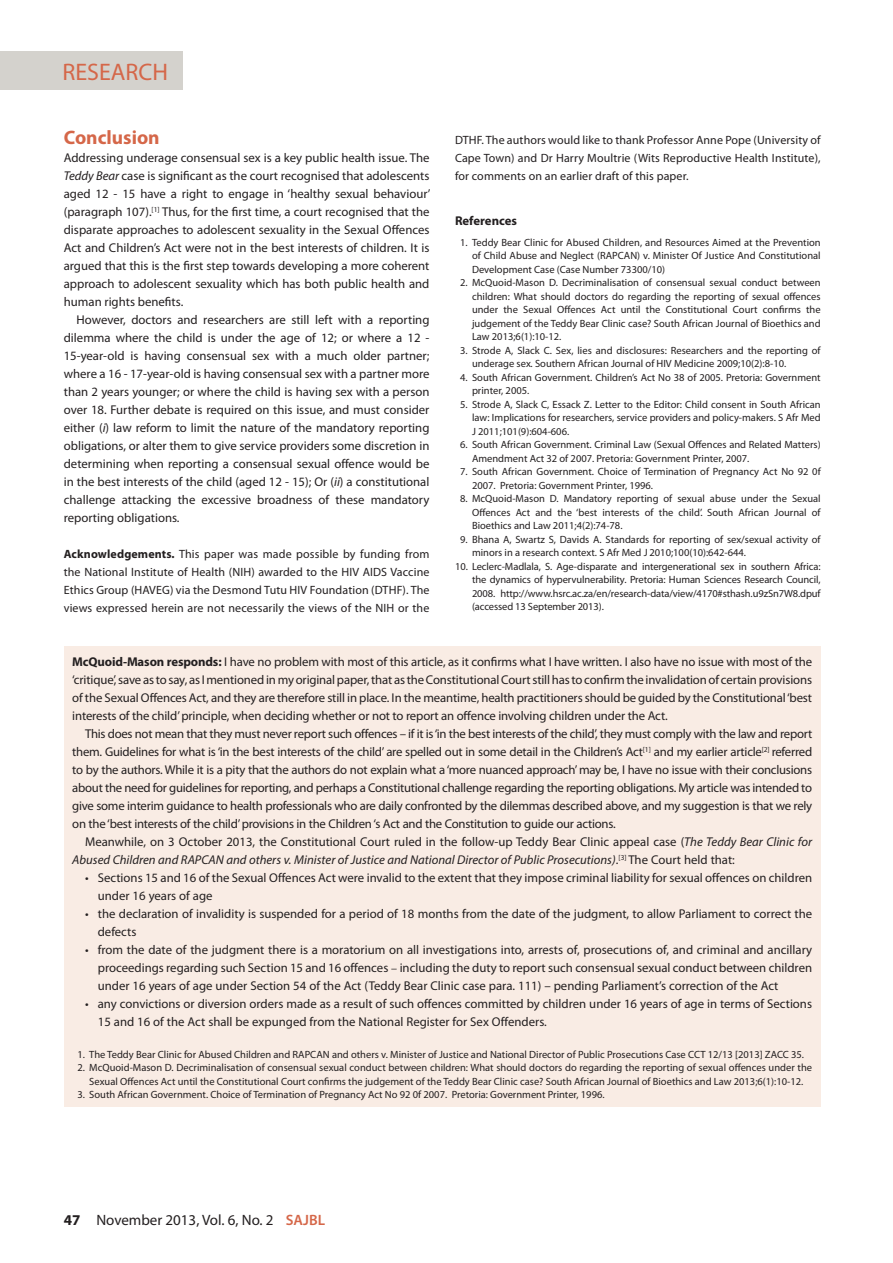
<style>
.page{position:relative;width:893px;height:1263px;background:#fff}
.page>*{position:absolute;margin:0;border:0;box-sizing:border-box;transform-origin:0 0}
.t1{font:24px "Myriad Pro";color:#d56749}
.B_HEAD{font:700 19.5px "Myriad Pro";color:#d56749}
.t2{font:15px "Myriad Pro";color:#231f20}
.BODY_TEXT_INDENT{font:12.75px/18px "Myriad Pro";color:#231f20;text-align:justify}
.BODY_COPY{font:12.75px/18px "Myriad Pro";color:#231f20;text-align:justify}
.BODY_TEXT_INDENT-2{font:italic 12.75px/18px "Myriad Pro";color:#231f20}
.REFERENCE_HEADING{font:700 12.75px "Myriad Pro";color:#231f20}
.BODY_COPY-2{font:12px/18px "Myriad Pro";letter-spacing:.01em;color:#231f20;text-align:justify}
.t3{font:10.5px/13.5px "Myriad Pro";color:#231f20;text-align:justify}
.s1{font-style:italic}
.s2{font-weight:700}
.s3{font-style:normal}
.s4{font-family:"Minion Pro"}
.s5{font-weight:600;color:#d56749}
</style>
<div class="page">
<div style="left:0;top:51px;width:183px;height:39px;background:#d4d2cd"></div>
<div style="left:64px;top:646px;width:757px;height:461px;background:#f9ece4"></div>
<h1 class="t1" style="left:63px;top:58px;width:107px">RESEARCH</h1>
<p class="B_HEAD" style="left:64px;top:127px;width:97px">Conclusion</p>
<p class="BODY_COPY" style="left:64px;top:149px;width:368px">Addressing underage consensual sex is a key public health issue. The <span class="s1">Teddy Bear</span> case is significant as the court recognised that adolescents aged 12 - 15 have a right to engage in ‘healthy sexual behaviour’ (paragraph 107).<sup>[1]</sup> Thus, for the first time, a court recognised that the disparate approaches to adolescent sexuality in the Sexual Offences Act and Children’s Act were not in the best interests of children. It is argued that this is the first step towards developing a more coherent approach to adolescent sexuality which has both public health and human rights benefits.</p>
<p class="BODY_TEXT_INDENT" style="left:64px;top:311px;width:367px;text-indent:13px">However, doctors and researchers are still left with a reporting dilemma where the child is under the age of 12; or where a 12 - 15-year-old is having consensual sex with a much older partner; where a 16 - 17-year-old is having consensual sex with a partner more than 2 years younger; or where the child is having sex with a person over 18. Further debate is required on this issue, and must consider either (<span class="s1">i</span>) law reform to limit the nature of the mandatory reporting obligations, or alter them to give service providers some discretion in determining when reporting a consensual sexual offence would be in the best interests of the child (aged 12 - 15); Or (<span class="s1">ii</span>) a constitutional challenge attacking the excessive broadness of these mandatory reporting obligations.</p>
<p class="BODY_COPY-2" style="left:64px;top:545px;width:367px"><span class="s2">Acknowledgements.</span> This paper was made possible by funding from the National Institute of Health (NIH) awarded to the HIV AIDS Vaccine Ethics Group (HAVEG) via the Desmond Tutu HIV Foundation (DTHF). The views expressed herein are not necessarily the views of the NIH or the</p>
<p class="BODY_COPY-2" style="left:455px;top:131px;width:367px">DTHF. The authors would like to thank Professor Anne Pope (University of Cape Town) and Dr Harry Moultrie (Wits Reproductive Health Institute), for comments on an earlier draft of this paper.</p>
<p class="REFERENCE_HEADING" style="left:455px;top:214px;width:64px">References</p>
<p class="t3" style="left:472px;top:236px;width:350px;text-indent:-12px">1. Teddy Bear Clinic for Abused Children, and Resources Aimed at the Prevention of Child Abuse and Neglect (RAPCAN) v. Minister Of Justice And Constitutional Development Case (Case Number 73300/10)</p>
<p class="t3" style="left:472px;top:276px;width:350px;text-indent:-12px">2. McQuoid-Mason D. Decriminalisation of consensual sexual conduct between children: What should doctors do regarding the reporting of sexual offences under the Sexual Offences Act until the Constitutional Court confirms the judgement of the Teddy Bear Clinic case? South African Journal of Bioethics and Law 2013;6(1):10-12.</p>
<p class="t3" style="left:472px;top:344px;width:350px;text-indent:-12px">3. Strode A, Slack C. Sex, lies and disclosures: Researchers and the reporting of underage sex<span class="s1">.</span> Southern African Journal of HIV Medicine 2009;10(2):8-10.</p>
<p class="t3" style="left:472px;top:371px;width:350px;text-indent:-12px">4. South African Government. Children’s Act No 38 of 2005. Pretoria: Government printer, 2005.</p>
<p class="t3" style="left:472px;top:398px;width:350px;text-indent:-12px">5. Strode A, Slack C, Essack Z. Letter to the Editor: Child consent in South African law: Implications for researchers, service providers and policy-makers. S Afr Med J 2011;101(9):604-606.</p>
<p class="t3" style="left:472px;top:438px;width:350px;text-indent:-12px">6. South African Government. Criminal Law (Sexual Offences and Related Matters)<br>Amendment Act 32 of 2007. Pretoria: Government Printer, 2007.</p>
<p class="t3" style="left:472px;top:465px;width:350px;text-indent:-12px">7. South African Government. Choice of Termination of Pregnancy Act No 92 0f<br>2007. Pretoria: Government Printer, 1996.</p>
<p class="t3" style="left:472px;top:492px;width:350px;text-indent:-12px">8. McQuoid-Mason D. Mandatory reporting of sexual abuse under the Sexual Offences Act and the ‘best interests of the child’. South African Journal of Bioethics and Law 2011;4(2):74-78.</p>
<p class="t3" style="left:472px;top:533px;width:350px;text-indent:-12px">9. Bhana A, Swartz S, Davids A. Standards for reporting of sex/sexual activity of minors in a research context. S Afr Med J 2010;100(10):642-644.</p>
<p class="t3" style="left:472px;top:560px;width:350px;text-indent:-17px">10. Leclerc-Madlala, S. Age-disparate and intergenerational sex in southern Africa: the dynamics of hypervulnerability. Pretoria: Human Sciences Research Council, 2008. http://www.hsrc.ac.za/en/research-data/view/4170#sthash.u9zSn7W8.dpuf (accessed 13 September 2013).</p>
<p class="BODY_COPY" style="left:72px;top:653px;width:741px"><span class="s2">McQuoid-Mason responds:</span> I have no problem with most of this article, as it confirms what I have written. I also have no issue with most of the ‘critique’, save as to say, as I mentioned in my original paper, that as the Constitutional Court still has to confirm the invalidation of certain provisions of the Sexual Offences Act, and they are therefore still in place. In the meantime, health practitioners should be guided by the Constitutional ‘best interests of the child’ principle, when deciding whether or not to report an offence involving children under the Act.</p>
<p class="BODY_TEXT_INDENT" style="left:72px;top:725px;width:741px;text-indent:13px">This does not mean that they must never report such offences – if it is ‘in the best interests of the child’, they must comply with the law and report them. Guidelines for what is ‘in the best interests of the child’ are spelled out in some detail in the Children’s Act<sup>[1]</sup> and my earlier article<sup>[2]</sup> referred to by the authors. While it is a pity that the authors do not explain what a ‘more nuanced approach’ may be, I have no issue with their conclusions about the need for guidelines for reporting, and perhaps a Constitutional challenge regarding the reporting obligations. My article was intended to give some interim guidance to health professionals who are daily confronted by the dilemmas described above, and my suggestion is that we rely on the ‘best interests of the child’ provisions in the Children ‘s Act and the Constitution to guide our actions.</p>
<p class="BODY_TEXT_INDENT-2" style="left:72px;top:833px;width:741px;text-indent:13px"><span class="s3">Meanwhile, on 3 October 2013, the Constitutional Court ruled in the follow-up Teddy Bear Clinic appeal case (</span>The Teddy Bear Clinic for<br>Abused Children and RAPCAN and others v. Minister of Justice and National Director of Public Prosecutions)<span class="s3">.</span><sup>[3]</sup> <span class="s3">The Court held that:</span></p>
<p class="BODY_TEXT_INDENT" style="left:98px;top:869px;width:716px;text-indent:-13px">• Sections 15 and 16 of the Sexual Offences Act were invalid to the extent that they impose criminal liability for sexual offences on children under 16 years of age</p>
<p class="BODY_TEXT_INDENT" style="left:98px;top:905px;width:716px;text-indent:-13px">• the declaration of invalidity is suspended for a period of 18 months from the date of the judgment, to allow Parliament to correct the defects</p>
<p class="BODY_TEXT_INDENT" style="left:98px;top:941px;width:716px;text-indent:-13px">• from the date of the judgment there is a moratorium on all investigations into, arrests of, prosecutions of, and criminal and ancillary proceedings regarding such Section 15 and 16 offences <span class="s4">–</span> including the duty to report such consensual sexual conduct between children under 16 years of age under Section 54 of the Act (Teddy Bear Clinic case para. 111) – pending Parliament’s correction of the Act</p>
<p class="BODY_TEXT_INDENT" style="left:98px;top:995px;width:716px;text-indent:-13px">• any convictions or diversion orders made as a result of such offences committed by children under 16 years of age in terms of Sections<br>15 and 16 of the Act shall be expunged from the National Register for Sex Offenders.</p>
<p class="t3" style="left:77px;top:1047px;width:728px">1. The Teddy Bear Clinic for Abused Children and RAPCAN and others v. Minister of Justice and National Director of Public Prosecutions Case CCT 12/13 [2013] ZACC 35.</p>
<p class="t3" style="left:77px;top:1061px;width:736px;text-align:center">2. McQuoid-Mason D. Decriminalisation of consensual sexual conduct between children: What should doctors do regarding the reporting of sexual offences under the<br>Sexual Offences Act until the Constitutional Court confirms the judgement of the Teddy Bear Clinic case? South African Journal of Bioethics and Law 2013;6(1):10-12.</p>
<p class="t3" style="left:77px;top:1088px;width:529px">3. South African Government. Choice of Termination of Pregnancy Act No 92 0f 2007. Pretoria: Government Printer, 1996.</p>
<p class="t2" style="left:64px;top:1212px;width:263px"><span class="s2">47</span> November 2013, Vol. 6, No. 2 <span class="s5">SAJBL</span></p>
</div>
